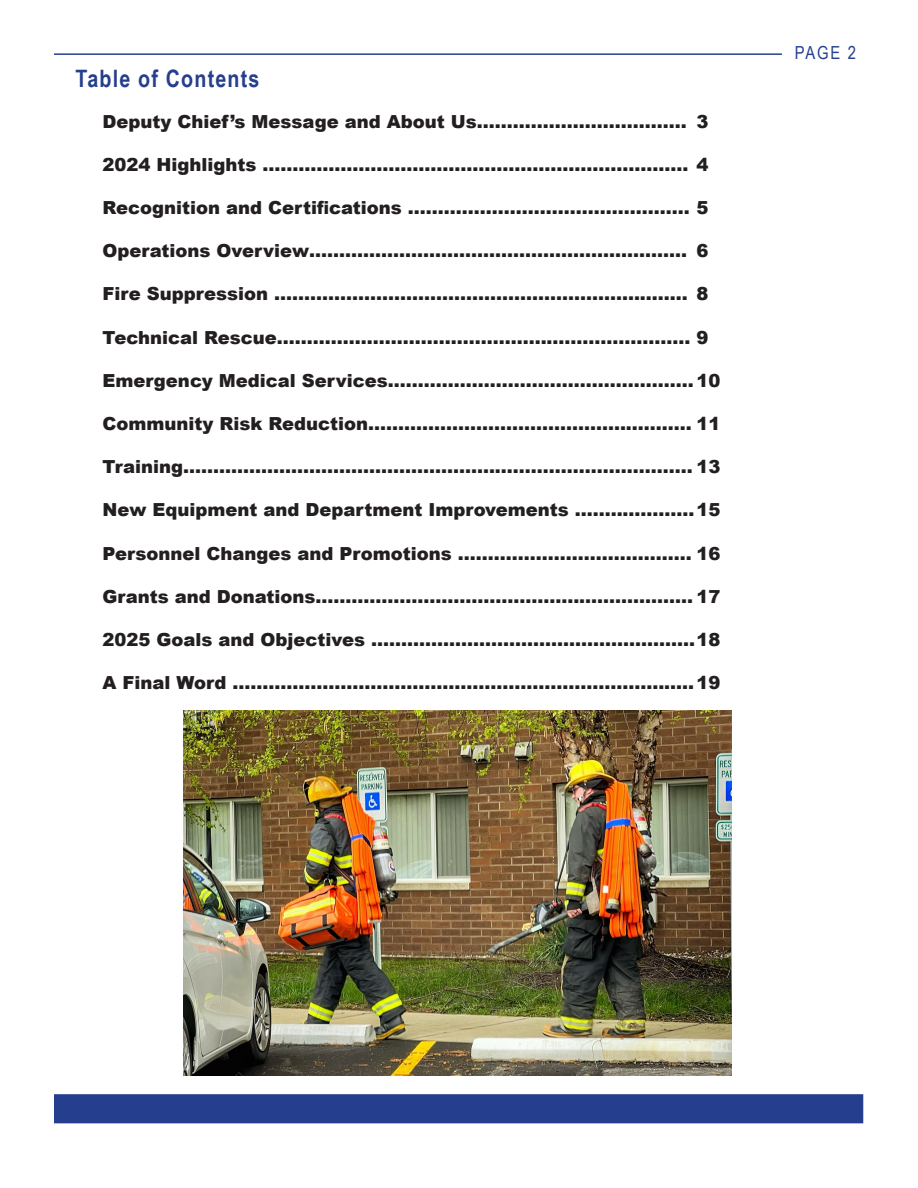
<style>
.page{position:relative;width:918px;height:1188px;background:#fff}
.page>*{position:absolute;margin:0;border:0;box-sizing:border-box;transform-origin:0 0}
.t1{font:700 24px "Arial Narrow";letter-spacing:.05em;color:#253f8e}
.t2{font:900 18px "Arial";color:#231f20}
.t3{font:18px "Arial Narrow";color:#253f8e}
</style>
<div class="page">
<hr style="left:54px;top:53px;width:728px;height:2px;background:#253f8e">
<div style="left:54px;top:1094px;width:809px;height:29px;background:#253f8e;border:2px solid #253f8e"></div>
<img style="left:183px;top:711px;width:549px;height:364px">
<p class="t1" style="left:76px;top:61px;width:185px">Table of Contents</p>
<p class="t2" style="left:103px;top:108px;width:608px">Deputy Chief’s Message and About Us………………..........….... 3</p>
<p class="t2" style="left:103px;top:151px;width:608px">2024 Highlights …………………………………………………….…….... 4</p>
<p class="t2" style="left:103px;top:194px;width:608px">Recognition and Certifications ……………………………………..... 5</p>
<p class="t2" style="left:103px;top:238px;width:608px">Operations Overview……………………………………….…………..... 6</p>
<p class="t2" style="left:103px;top:281px;width:608px">Fire Suppression ………………………………….............................. 8</p>
<p class="t2" style="left:103px;top:324px;width:608px">Technical Rescue………………………….............................…….... 9</p>
<p class="t2" style="left:103px;top:367px;width:620px">Emergency Medical Services……………………………………......... 10</p>
<p class="t2" style="left:103px;top:410px;width:620px">Community Risk Reduction…………………….............................. 11</p>
<p class="t2" style="left:103px;top:454px;width:620px">Training………………………………….............................................. 13</p>
<p class="t2" style="left:103px;top:497px;width:620px">New Equipment and Department Improvements ……..............15</p>
<p class="t2" style="left:103px;top:540px;width:620px">Personnel Changes and Promotions ………………………............ 16</p>
<p class="t2" style="left:103px;top:583px;width:620px">Grants and Donations……......................................................... 17</p>
<p class="t2" style="left:103px;top:626px;width:620px">2025 Goals and Objectives ……………………………………….........18</p>
<p class="t2" style="left:103px;top:670px;width:620px">A Final Word …………………………………......................................19</p>
<p class="t3" style="left:795px;top:40px;width:63px">PAGE 2</p>
</div>
